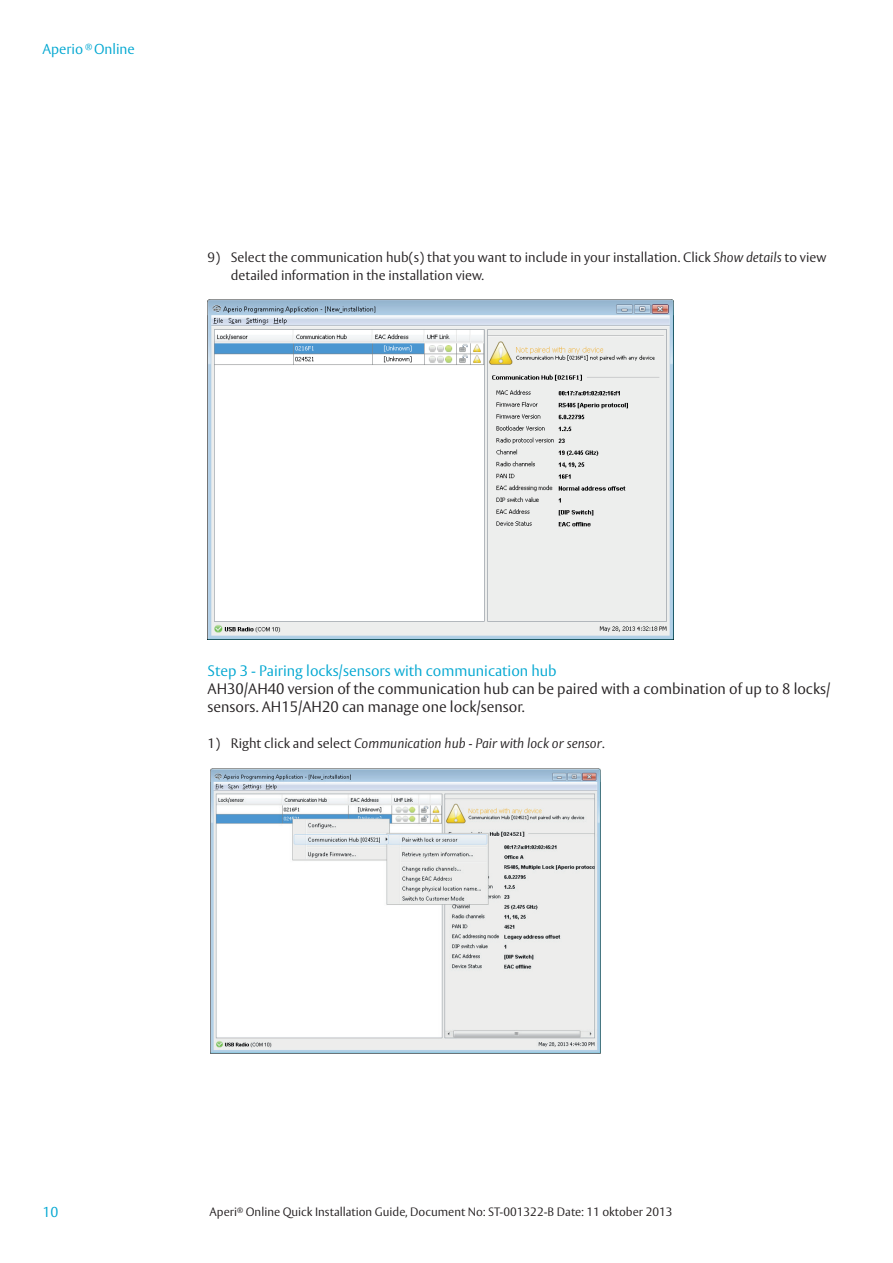
<style>
.page{position:relative;width:893px;height:1263px;background:#fff}
.page>*{position:absolute;margin:0;border:0;box-sizing:border-box;transform-origin:0 0}
.t1{font:300 15px/18px "ASSA Vesta";color:#231f20}
.t2{font:300 15px "ASSA Vesta";color:#00a7d1}
.t3{font:300 14.25px "ASSA Vesta";color:#00a7d1}
.t4{font:300 13.5px/18px "ASSA Vesta";color:#231f20}
.t5{font:italic 300 13.5px "ASSA Vesta";color:#231f20}
.t6{font:300 12px "ASSA Vesta";color:#231f20}
.s1{font-style:italic}
.s2{font-style:normal}
</style>
<div class="page">
<img style="left:207px;top:299px;width:467px;height:340px">
<img style="left:211px;top:768px;width:390px;height:285px">
<p class="t3" style="left:43px;top:40px;width:94px">Aperio <sup>®</sup> Online</p>
<p class="t4" style="left:231px;top:248px;width:597px;text-indent:-23px">9) Select the communication hub(s) that you want to include in your installation. Click <span class="s1">Show details</span> to view detailed information in the installation view.</p>
<p class="t2" style="left:207px;top:661px;width:351px">Step 3 - Pairing locks/sensors with communication hub</p>
<p class="t1" style="left:207px;top:680px;width:624px">AH30/AH40 version of the communication hub can be paired with a combination of up to 8 locks/ sensors. AH15/AH20 can manage one lock/sensor.</p>
<p class="t5" style="left:207px;top:735px;width:399px"><span class="s2">1) Right click and select</span> Communication hub - Pair with lock or sensor<span class="s2">.</span></p>
<p class="t3" style="left:43px;top:1203px;width:17px">10</p>
<p class="t6" style="left:210px;top:1204px;width:464px">Aperi<sup>®</sup> Online Quick Installation Guide, Document No: ST-001322-B Date: 11 oktober 2013</p>
</div>
